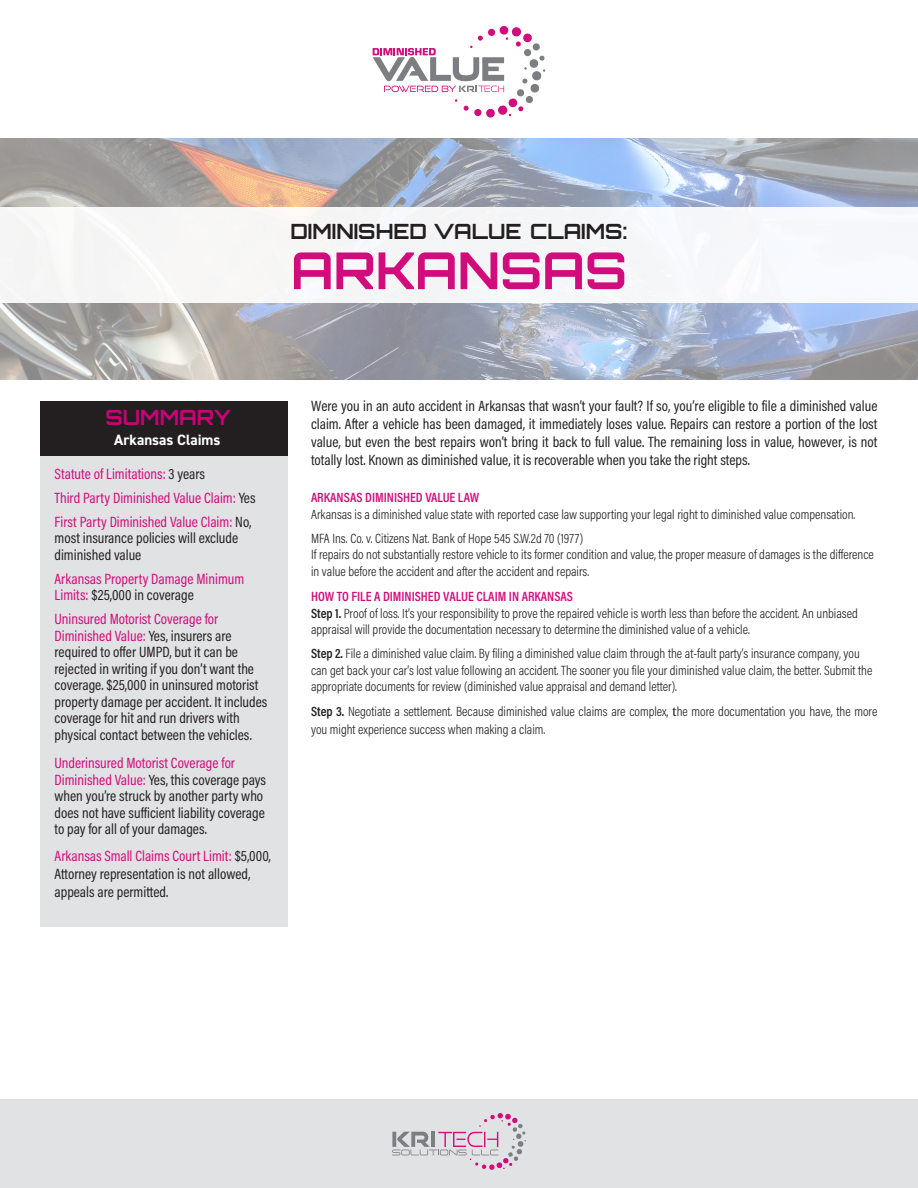
<style>
.page{position:relative;width:918px;height:1188px;background:#fff}
.page>*{position:absolute;margin:0;border:0;box-sizing:border-box;transform-origin:0 0}
.t1{font:51px "Orbitron";color:#d10c7c}
.t2{font:21px "Orbitron";color:#231f20}
.t3{font:21px "Orbitron";color:#c80277}
.Body_Copy{font:15px/16.5px "Acumin Pro Cond";color:#231f20}
.t4{font:15px/16.5px "Acumin Pro Cond";color:#d10c7c}
.t5{font:700 15px "DIN2014";color:#fff}
.Body_Copy-2{font:300 13.5px/16.5px "Acumin Pro Cond";color:#231f20}
.s1{color:#231f20}
.s2{color:#d10c7c}
.s3{font-weight:600;color:#d10c7c}
.s4{font-weight:600}
.s5{font-family:"Minion Pro";font-weight:400;font-size:15px}
</style>
<div class="page">
<img style="left:0;top:138px;width:918px;height:241px">
<svg style="left:373px;top:26px;width:173px;height:92px"></svg>
<div style="left:0;top:1099px;width:918px;height:89px;background:#e1e2e4"></div>
<svg style="left:392px;top:1113px;width:134px;height:57px"></svg>
<div style="left:0;top:207px;width:918px;height:96px;background:#f6f7f7"></div>
<div style="left:40px;top:402px;width:248px;height:525px;background:#e1e2e4"></div>
<div style="left:40px;top:402px;width:248px;height:54px;background:#231f20"></div>
<p class="t2" style="left:290px;top:219px;width:339px">DIMINISHED VALUE CLAIMS:</p>
<p class="t1" style="left:291px;top:239px;width:338px">ARKANSAS</p>
<p class="t3" style="left:106px;top:405px;width:127px">SUMMARY</p>
<p class="t5" style="left:114px;top:430px;width:108px">Arkansas Claims</p>
<p class="t4" style="left:55px;top:465px;width:152px">Statute of Limitations: <span class="s1">3 years</span></p>
<p class="t4" style="left:55px;top:489px;width:203px">Third Party Diminished Value Claim: <span class="s1">Yes</span></p>
<p class="Body_Copy" style="left:55px;top:513px;width:198px"><span class="s2">First Party Diminished Value Claim:</span> No, most insurance policies will exclude diminished value</p>
<p class="t4" style="left:55px;top:570px;width:191px">Arkansas Property Damage Minimum<br>Limits: <span class="s1">$25,000 in coverage</span></p>
<p class="Body_Copy" style="left:55px;top:610px;width:214px"><span class="s2">Uninsured Motorist Coverage for Diminished Value:</span> Yes, insurers are required to offer UMPD, but it can be rejected in writing if you don’t want the coverage. $25,000 in uninsured motorist property damage per accident. It includes coverage for hit and run drivers with physical contact between the vehicles.</p>
<p class="Body_Copy" style="left:55px;top:754px;width:213px"><span class="s2">Underinsured Motorist Coverage for Diminished Value:</span> Yes, this coverage pays when you’re struck by another party who does not have sufficient liability coverage to pay for all of your damages.</p>
<p class="Body_Copy" style="left:55px;top:847px;width:218px;line-height:18px"><span class="s2">Arkansas Small Claims Court Limit:</span> $5,000,<br>Attorney representation is not allowed, appeals are permitted.</p>
<p class="Body_Copy" style="left:311px;top:396px;width:568px;line-height:18px;text-align:justify">Were you in an auto accident in Arkansas that wasn’t your fault? If so, you’re eligible to file a diminished value claim. After a vehicle has been damaged, it immediately loses value. Repairs can restore a portion of the lost value, but even the best repairs won’t bring it back to full value. The remaining loss in value, however, is not totally lost. Known as diminished value, it is recoverable when you take the right steps.</p>
<p class="Body_Copy-2" style="left:311px;top:489px;width:546px"><span class="s3">ARKANSAS DIMINISHED VALUE LAW<br></span>Arkansas is a diminished value state with reported case law supporting your legal right to diminished value compensation.</p>
<p class="Body_Copy-2" style="left:311px;top:530px;width:564px">MFA Ins. Co. v. Citizens Nat. Bank of Hope 545 S.W.2d 70 (1977)<br>If repairs do not substantially restore vehicle to its former condition and value, the proper measure of damages is the difference in value before the accident and after the accident and repairs.</p>
<p class="Body_Copy-2" style="left:311px;top:588px;width:548px"><span class="s3">HOW TO FILE A DIMINISHED VALUE CLAIM IN ARKANSAS<br></span><span class="s4">Step 1.</span> Proof of loss. It’s your responsibility to prove the repaired vehicle is worth less than before the accident. An unbiased appraisal will provide the documentation necessary to determine the diminished value of a vehicle.</p>
<p class="Body_Copy-2" style="left:311px;top:645px;width:563px"><span class="s4">Step 2.</span> File a diminished value claim. By filing a diminished value claim through the at-fault party’s insurance company, you can get back your car’s lost value following an accident. The sooner you file your diminished value claim, the better. Submit the appropriate documents for review (diminished value appraisal and demand letter).</p>
<p class="Body_Copy-2" style="left:311px;top:702px;width:568px;line-height:18px"><span class="s4">Step 3.</span> Negotiate a settlement. Because diminished value claims are complex, <span class="s5">t</span>he more documentation you have, the more you might experience success when making a claim.</p>
</div>
